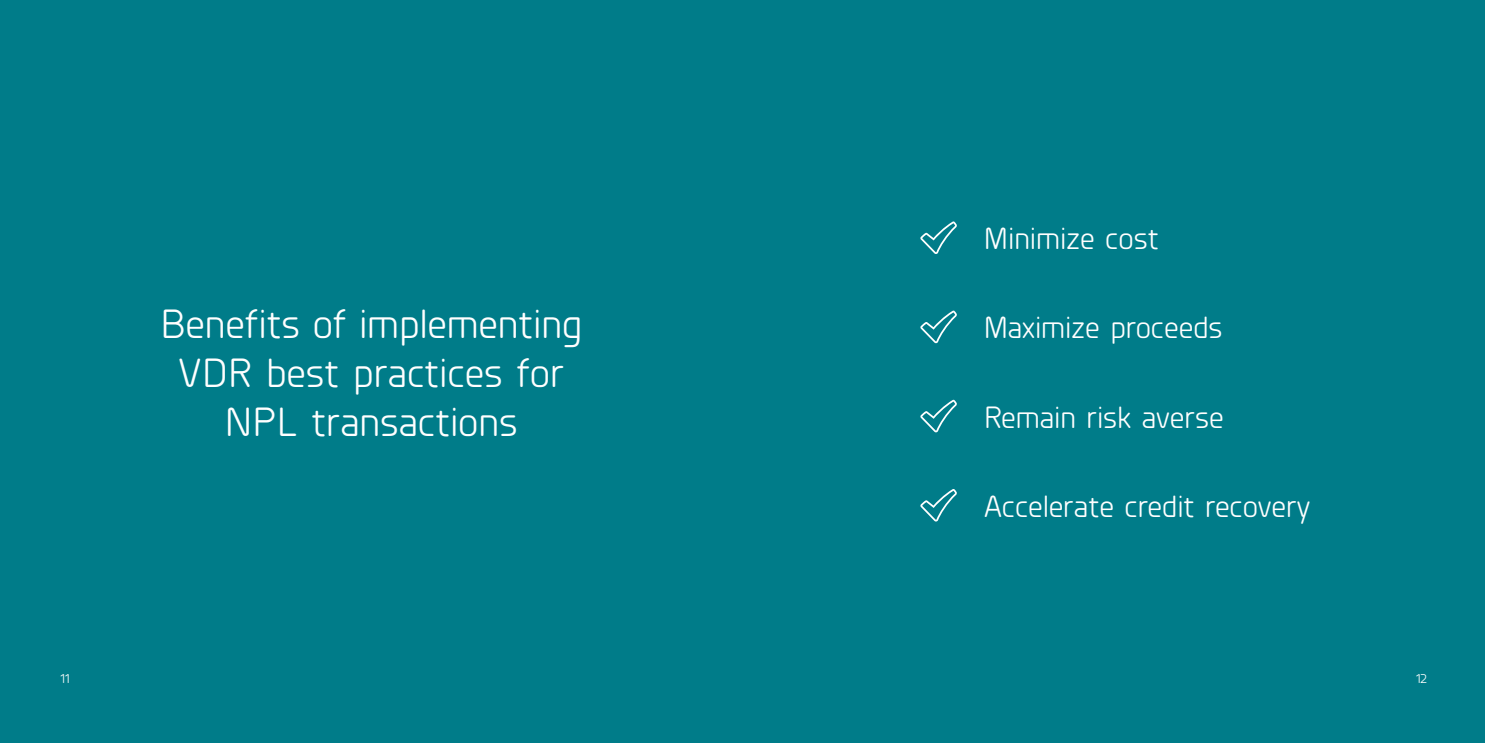
<style>
.page{position:relative;width:1485px;height:743px;background:#fff}
.page>*{position:absolute;margin:0;border:0;box-sizing:border-box;transform-origin:0 0}
.t1{font:40.75px/48.9px "Planer";color:#fff;text-align:center}
.t2{font:30.75px "Planer";color:#fff}
.t3{font:13.38px "Planer";color:#fff}
</style>
<div class="page">
<div style="left:0;top:0;width:1485px;height:742px;background:#007c89"></div>
<svg style="left:920px;top:221px;width:37px;height:33px"></svg>
<svg style="left:920px;top:310px;width:37px;height:33px"></svg>
<svg style="left:920px;top:400px;width:37px;height:32px"></svg>
<svg style="left:920px;top:489px;width:37px;height:32px"></svg>
<h1 class="t1" style="left:160px;top:297px;width:424px">Benefits of implementing<br>VDR best practices for<br>NPL transactions</h1>
<p class="t2" style="left:984px;top:218px;width:177px">Minimize cost</p>
<p class="t2" style="left:984px;top:307px;width:240px">Maximize proceeds</p>
<p class="t2" style="left:984px;top:397px;width:242px">Remain risk averse</p>
<p class="t2" style="left:984px;top:486px;width:328px">Accelerate credit recovery</p>
<p class="t3" style="left:60px;top:669px;width:11px">11</p>
<p class="t3" style="left:1416px;top:669px;width:13px">12</p>
</div>
